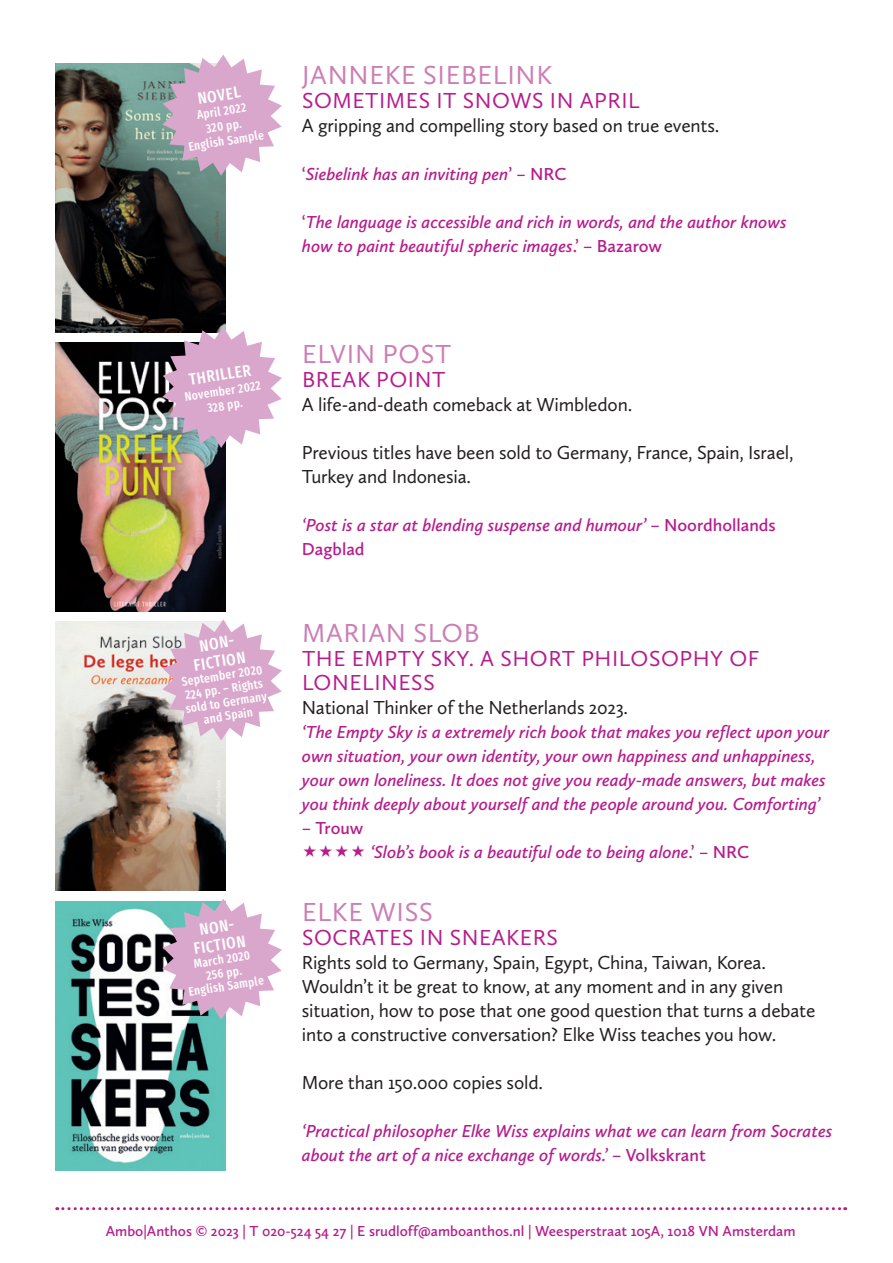
<style>
.page{position:relative;width:893px;height:1263px;background:#fff}
.page>*{position:absolute;margin:0;border:0;box-sizing:border-box;transform-origin:0 0}
.t1{font:27px "Calluna Sans";letter-spacing:.025em;color:#cc7eb5}
.t2{font:22.5px/24px "Calluna Sans";letter-spacing:.025em;color:#b61d8d}
.t3{font:19.5px/24px "Calluna Sans";letter-spacing:-.01em;color:#231f20}
.t4{font:italic 600 18px/24px "Calluna Sans";color:#b61d8d}
.t5{font:600 18px "Calluna Sans";letter-spacing:-.005em;color:#b61d8d}
.t6{font:500 16.35px/18px "Fira Sans Compressed";color:#fff;text-align:center}
.t7{font:600 15px "Calluna Sans";color:#b61d8d}
.t8{font:500 12.3px/13.5px "Fira Sans Compressed";color:#fff;text-align:center}
.s1{font-style:normal}
</style>
<div class="page">
<svg style="left:57px;top:1207px;width:789px;height:3px"></svg>
<img style="left:55px;top:64px;width:170px;height:268px">
<img style="left:55px;top:343px;width:170px;height:269px">
<img style="left:55px;top:622px;width:170px;height:269px">
<img style="left:55px;top:901px;width:170px;height:269px">
<svg style="left:162px;top:55px;width:120px;height:121px"></svg>
<svg style="left:162px;top:327px;width:120px;height:121px"></svg>
<svg style="left:162px;top:619px;width:120px;height:121px"></svg>
<svg style="left:162px;top:899px;width:120px;height:121px"></svg>
<p class="t6" style="left:196px;top:89px;width:44px;rotate:-9deg">NOVEL</p>
<p class="t8" style="left:183px;top:109px;width:77px;line-height:14.9px;rotate:-9deg">April 2022<br>320 pp.<br>English Sample</p>
<h1 class="t1" style="left:302px;top:58px;width:251px">JANNEKE SIEBELINK</h1>
<p class="t2" style="left:302px;top:88px;width:339px">SOMETIMES IT SNOWS IN APRIL</p>
<p class="t3" style="left:302px;top:113px;width:419px">A gripping and compelling story based on true events.</p>
<p class="t4" style="left:302px;top:161px;width:266px"><span class="s1">‘</span>Siebelink has an inviting pen<span class="s1">’ – NRC</span></p>
<p class="t4" style="left:302px;top:209px;width:486px"><span class="s1">‘</span>The language is accessible and rich in words, and the author knows how to paint beautiful spheric images<span class="s1">.’ – Bazarow</span></p>
<p class="t6" style="left:188px;top:370px;width:64px;rotate:-9deg">THRILLER</p>
<p class="t8" style="left:184px;top:389px;width:78px;line-height:14.9px;rotate:-9deg">November 2022<br>328 pp.</p>
<p class="t6" style="left:190px;top:637px;width:54px;rotate:-9deg">NON-<br>FICTION</p>
<p class="t8" style="left:180px;top:675px;width:84px;rotate:-9deg">September 2020<br>224 pp. – Rights sold to Germany and Spain</p>
<p class="t6" style="left:190px;top:921px;width:54px;rotate:-9deg">NON-<br>FICTION</p>
<p class="t8" style="left:183px;top:958px;width:77px;rotate:-9deg">March 2020<br>256 pp.<br>English Sample</p>
<h1 class="t1" style="left:302px;top:338px;width:150px">ELVIN POST</h1>
<p class="t2" style="left:302px;top:367px;width:145px">BREAK POINT</p>
<p class="t3" style="left:302px;top:392px;width:332px">A life-and-death comeback at Wimbledon.</p>
<p class="t3" style="left:302px;top:440px;width:493px">Previous titles have been sold to Germany, France, Spain, Israel,<br>Turkey and Indonesia.</p>
<p class="t4" style="left:302px;top:513px;width:475px">‘Post is a star at blending suspense and humour’ <span class="s1">– Noordhollands<br>Dagblad</span></p>
<h1 class="t1" style="left:302px;top:617px;width:179px">MARIAN SLOB</h1>
<p class="t2" style="left:302px;top:646px;width:459px">THE EMPTY SKY. A SHORT PHILOSOPHY OF<br>LONELINESS</p>
<p class="t3" style="left:302px;top:695px;width:328px">National Thinker of the Netherlands 2023.</p>
<p class="t4" style="left:302px;top:720px;width:529px">‘The Empty Sky is a extremely rich book that makes you reflect upon your own situation, your own identity, your own happiness and unhappiness, your own loneliness. It does not give you ready-made answers, but makes you think deeply about yourself and the people around you. Comforting’</p>
<p class="t5" style="left:302px;top:817px;width:63px">– Trouw</p>
<p class="t4" style="left:370px;top:840px;width:380px">‘Slob’s book is a beautiful ode to being alone<span class="s1">.’ – NRC</span></p>
<h1 class="t1" style="left:302px;top:896px;width:132px">ELKE WISS</h1>
<p class="t2" style="left:302px;top:925px;width:257px">SOCRATES IN SNEAKERS</p>
<p class="t3" style="left:302px;top:950px;width:515px">Rights sold to Germany, Spain, Egypt, China, Taiwan, Korea.<br>Wouldn’t it be great to know, at any moment and in any given situation, how to pose that one good question that turns a debate into a constructive conversation? Elke Wiss teaches you how.</p>
<p class="t3" style="left:302px;top:1070px;width:243px">More than 150.000 copies sold.</p>
<p class="t4" style="left:302px;top:1119px;width:532px">‘Practical philosopher Elke Wiss explains what we can learn from Socrates about the art of a nice exchange of words.’ <span class="s1">– Volkskrant</span></p>
<p class="t7" style="left:106px;top:1221px;width:691px">Ambo|Anthos © 2023 | T 020-524 54 27 | E srudloff@amboanthos.nl | Weesperstraat 105A, 1018 VN Amsterdam</p>
</div>
